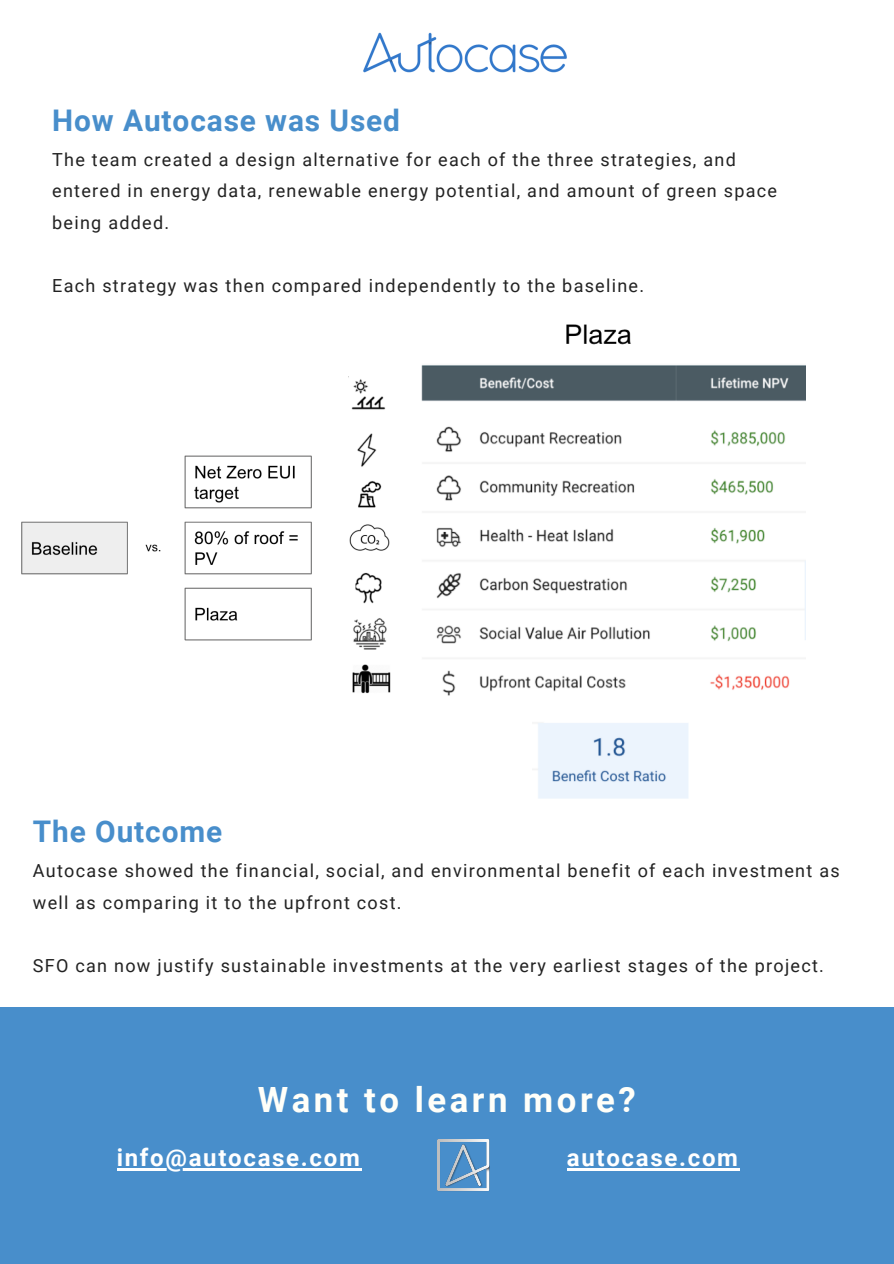
<style>
.page{position:relative;width:894px;height:1264px;background:#fff}
.page>*{position:absolute;margin:0;border:0;box-sizing:border-box;transform-origin:0 0}
.t1{font:700 34.8px "Roboto";letter-spacing:.1em;color:#fffff9}
.t2{font:700 29.85px "Roboto";letter-spacing:.03em;color:#488ecb}
.t3{font:700 24px "Roboto";letter-spacing:.07em;color:#fff}
.t4{font:18px/31.5px "Roboto";letter-spacing:.07em;color:#222}
</style>
<div class="page">
<div style="left:0;top:1007px;width:893px;height:256px;background:#488ecb"></div>
<img style="left:363px;top:32px;width:204px;height:41px">
<hr style="left:117px;top:1168px;width:244px;height:2px;background:#fff">
<hr style="left:566px;top:1168px;width:173px;height:2px;background:#fff">
<img style="left:437px;top:1139px;width:53px;height:52px">
<img style="left:21px;top:455px;width:291px;height:186px">
<img style="left:421px;top:324px;width:383px;height:372px">
<img style="left:537px;top:723px;width:151px;height:76px">
<img style="left:348px;top:376px;width:43px;height:318px">
<p class="t2" style="left:52px;top:103px;width:349px">How Autocase was Used</p>
<p class="t4" style="left:52px;top:144px;width:726px">The team created a design alternative for each of the three strategies, and entered in energy data, renewable energy potential, and amount of green space being added.</p>
<p class="t4" style="left:52px;top:270px;width:593px">Each strategy was then compared independently to the baseline.</p>
<p class="t2" style="left:33px;top:814px;width:191px">The Outcome</p>
<p class="t4" style="left:33px;top:855px;width:808px">Autocase showed the financial, social, and environmental benefit of each investment as well as comparing it to the upfront cost.</p>
<p class="t4" style="left:33px;top:949px;width:792px">SFO can now justify sustainable investments at the very earliest stages of the project.</p>
<p class="t1" style="left:258px;top:1080px;width:379px">Want to learn more?</p>
<p class="t3" style="left:117px;top:1143px;width:244px">info@autocase.com</p>
<p class="t3" style="left:566px;top:1143px;width:173px">autocase.com</p>
</div>
